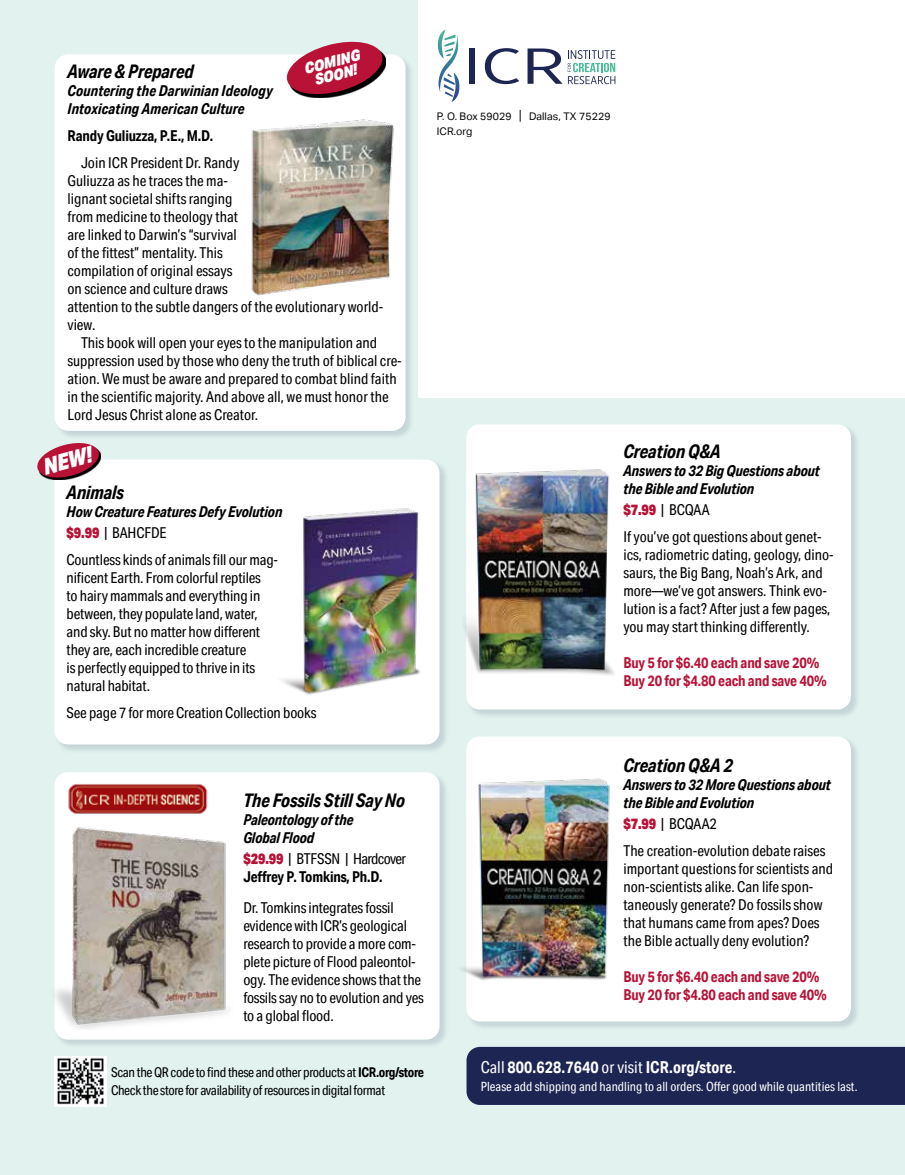
<style>
.page{position:relative;width:905px;height:1175px;background:#fff}
.page>*{position:absolute;margin:0;border:0;box-sizing:border-box;transform-origin:0 0}
.t1{font:italic 900 22.5px "Aktiv Grotesk Cd";color:#fff}
.t2{font:italic 700 18.75px "Aktiv Grotesk Cd";letter-spacing:-.01em;color:#000}
.t3{font:700 16.5px "Aktiv Grotesk Cd";letter-spacing:.005em;color:#fff}
.t4{font:italic 900 15.15px/13.5px "Aktiv Grotesk Cd";color:#fff;text-align:center;scale:1.07 1}
.t5{font:15px/18px "Aktiv Grotesk Cd";color:#000}
.t6{font:italic 700 15px/18px "Aktiv Grotesk Cd";letter-spacing:-.01em;color:#000}
.t7{font:700 15px/18px "Aktiv Grotesk Cd";letter-spacing:-.01em;color:#b81237}
.t8{font:700 15px/18px "Aktiv Grotesk Cd";letter-spacing:-.01em;color:#000}
.t9{font:13.5px/18px "Aktiv Grotesk Cd";letter-spacing:-.025em;color:#000}
.t10{font:12.75px "Aktiv Grotesk Cd";letter-spacing:.005em;color:#fff}
.t11{font:10.5px/15px "Aktiv Grotesk";letter-spacing:.01em;color:#000}
.s1{font-weight:900;font-style:normal;color:#b81237}
.s2{font-weight:400;font-style:normal}
.s3{font-size:13.65px}
.s4{font-weight:900;color:#b81237}
.s5{font-weight:400}
.s6{font-weight:700}
</style>
<div class="page">
<div style="left:0;top:0;width:904px;height:1174px;background:#e2f3ef"></div>
<div style="left:54px;top:54px;width:361px;height:387px;background:#1d2552;opacity:.15"></div>
<div style="left:55px;top:54px;width:350px;height:377px;background:#fff;border-radius:14px"></div>
<div style="left:418px;top:0;width:486px;height:397px;background:#fff"></div>
<div style="left:468px;top:48px;width:6px;height:36px;background:#1d2552"></div>
<svg style="left:485px;top:48px;width:34px;height:36px"></svg>
<svg style="left:527px;top:48px;width:88px;height:36px"></svg>
<svg style="left:437px;top:29px;width:23px;height:73px"></svg>
<div style="left:54px;top:771px;width:395px;height:278px;background:#1d2552;opacity:.15"></div>
<div style="left:54px;top:772px;width:385px;height:267px;background:#fff;border-radius:14px"></div>
<img style="left:54px;top:818px;width:174px;height:211px">
<div style="left:466px;top:1046px;width:438px;height:58px;background:#1d2552"></div>
<img style="left:54px;top:1056px;width:52px;height:50px">
<div style="left:465px;top:736px;width:395px;height:295px;background:#1d2552;opacity:.15"></div>
<div style="left:466px;top:736px;width:385px;height:285px;background:#fff;border-radius:14px"></div>
<div style="left:465px;top:424px;width:395px;height:295px;background:#1d2552;opacity:.15"></div>
<div style="left:466px;top:424px;width:385px;height:285px;background:#fff;border-radius:14px"></div>
<img style="left:464px;top:469px;width:151px;height:209px">
<img style="left:461px;top:776px;width:149px;height:209px">
<img style="left:251px;top:119px;width:143px;height:177px">
<div style="left:54px;top:459px;width:395px;height:295px;background:#1d2552;opacity:.15"></div>
<div style="left:54px;top:459px;width:385px;height:285px;background:#fff;border-radius:14px"></div>
<img style="left:68px;top:784px;width:140px;height:30px">
<svg style="left:284px;top:41px;width:101px;height:57px"></svg>
<svg style="left:37px;top:440px;width:64px;height:40px"></svg>
<img style="left:281px;top:508px;width:139px;height:187px">
<p class="t4" style="left:303px;top:62px;width:55px;rotate:-15deg">COMING<br>SOON!</p>
<p class="t2" style="left:68px;top:60px;width:128px">Aware &amp; Prepared</p>
<p class="t6" style="left:68px;top:82px;width:207px">Countering the Darwinian Ideology<br>Intoxicating American Culture</p>
<p class="t8" style="left:68px;top:127px;width:147px">Randy Guliuzza, P.E., M.D.</p>
<p class="t5" style="left:68px;top:154px;width:317px;text-indent:14px">Join ICR President Dr. Randy<br>Guliuzza as he traces the ma-<br>lignant societal shifts ranging<br>from medicine to theology that<br>are linked to Darwin’s “survival<br>of the fittest” mentality. This<br>compilation of original essays<br>on science and culture draws<br>attention to the subtle dangers of the evolutionary world&shy;view.</p>
<p class="t5" style="left:68px;top:334px;width:336px;text-indent:14px">This book will open your eyes to the manipulation and suppression used by those who deny the truth of biblical cre&shy;ation. We must be aware and prepared to combat blind faith in the scientific majority. And above all, we must honor the Lord Jesus Christ alone as Creator.</p>
<h1 class="t1" style="left:40px;top:453px;width:51px;rotate:-15deg">NEW!</h1>
<p class="t2" style="left:67px;top:481px;width:59px">Animals</p>
<p class="t6" style="left:67px;top:501px;width:217px;line-height:21px">How Creature Features Defy Evolution <span class="s1">$9.99</span> <span class="s2">| BAHCFDE</span></p>
<p class="t5" style="left:67px;top:551px;width:213px">Countless kinds of animals fill our mag&shy;nificent Earth. From colorful reptiles<br>to hairy mammals and everything in between, they populate land, water, and sky. But no matter how different they are, each incredible creature<br>is perfectly equipped to thrive in its natural habitat.</p>
<p class="t5" style="left:67px;top:704px;width:251px">See page 7 for more Creation Collection books</p>
<p class="t11" style="left:436px;top:108px;width:175px">P. O. Box 59029 <span class="s3">|</span> Dallas, TX 75229<br>ICR.org</p>
<p class="t2" style="left:623px;top:439px;width:99px">Creation Q&amp;A</p>
<p class="t6" style="left:623px;top:461px;width:198px">Answers to 32 Big Questions about the Bible and Evolution</p>
<p class="t5" style="left:623px;top:496px;width:200px;line-height:27px"><span class="s4">$7.99</span> | BCQAA<br>If you’ve got questions about genet-</p>
<p class="t5" style="left:623px;top:545px;width:212px">ics, radiometric dating, geology, dino&shy;saurs, the Big Bang, Noah’s Ark, and more—we’ve got answers. Think evo&shy;lution is a fact? After just a few pages, you may start thinking differently.</p>
<p class="t7" style="left:623px;top:653px;width:205px">Buy 5 for $6.40 each and save 20%<br>Buy 20 for $4.80 each and save 40%</p>
<p class="t2" style="left:243px;top:789px;width:163px">The Fossils Still Say No</p>
<p class="t6" style="left:243px;top:811px;width:112px">Paleontology of the<br>Global Flood</p>
<p class="t8" style="left:243px;top:850px;width:164px"><span class="s4">$29.99</span> <span class="s5">| BTFSSN | Hardcover<br></span>Jeffrey P. Tomkins, Ph.D.</p>
<p class="t5" style="left:243px;top:898px;width:182px">Dr. Tomkins integrates fossil evidence with ICR’s geological research to provide a more com&shy;plete picture of Flood paleontol&shy;ogy. The evidence shows that the fossils say no to evolution and yes to a global flood.</p>
<p class="t2" style="left:623px;top:753px;width:111px">Creation Q&amp;A 2</p>
<p class="t6" style="left:623px;top:775px;width:209px">Answers to 32 More Questions about the Bible and Evolution</p>
<p class="t5" style="left:623px;top:810px;width:204px;line-height:27px"><span class="s4">$7.99</span> | BCQAA2<br>The creation-evolution debate raises</p>
<p class="t5" style="left:623px;top:859px;width:211px">important questions for scientists and non-scientists alike. Can life spon&shy;taneously generate? Do fossils show that humans came from apes? Does the Bible actually deny evolution?</p>
<p class="t7" style="left:623px;top:967px;width:205px">Buy 5 for $6.40 each and save 20%<br>Buy 20 for $4.80 each and save 40%</p>
<p class="t9" style="left:111px;top:1062px;width:314px">Scan the QR code to find these and other products at <span class="s6">ICR.org/store<br></span>Check the store for availability of resources in digital format</p>
<p class="t3" style="left:480px;top:1056px;width:257px"><span class="s5">Call</span> 800.628.7640 <span class="s5">or visit</span> ICR.org/store<span class="s5">.</span></p>
<p class="t10" style="left:480px;top:1078px;width:378px">Please add shipping and handling to all orders. Offer good while quantities last.</p>
</div>
